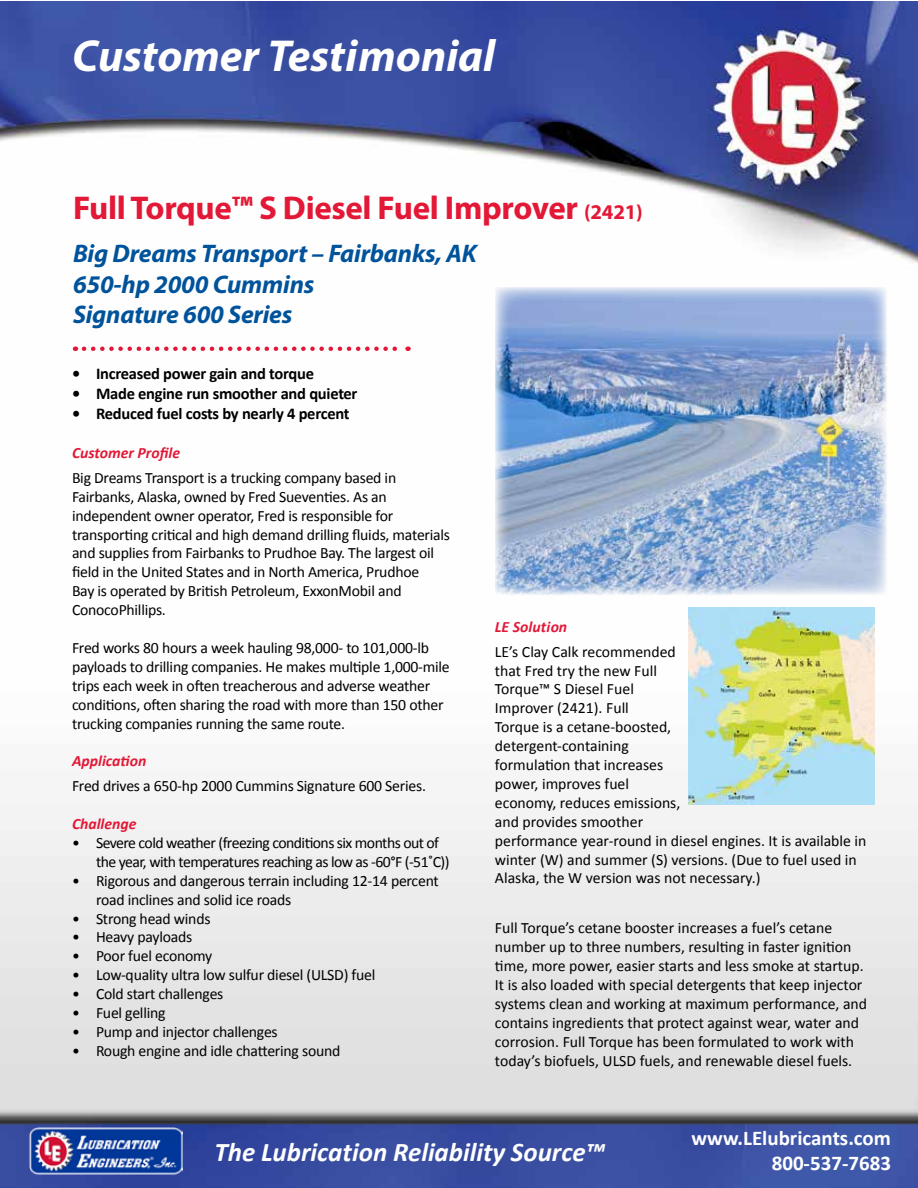
<style>
.page{position:relative;width:918px;height:1188px;background:#fff}
.page>*{position:absolute;margin:0;border:0;box-sizing:border-box;transform-origin:0 0}
.t1{font:italic 700 45px "Myriad Pro";color:#fff}
.t2{font:700 33px "Myriad Pro";letter-spacing:-.01em;color:#e31837}
.t3{font:italic 700 27px "Calibri";color:#fff}
.t4{font:italic 700 25.5px/30.6px "Myriad Pro";letter-spacing:-.01em;color:#00539b}
.t5{font:700 21px/25.2px "Calibri";color:#fff;text-align:right}
.t6{font:700 16.5px "Calibri";letter-spacing:-.015em;color:#000}
.t7{font:15.75px/18.9px "Calibri";letter-spacing:-.015em;color:#000}
.t8{font:15.75px/18.9px "Calibri";letter-spacing:-.035em;color:#000}
.t9{font:italic 700 15.75px "Calibri";color:#e31837}
.s1{font-size:21px}
</style>
<div class="page">
<img style="left:1px;top:1px;width:917px;height:1187px">
<svg style="left:84px;top:346px;width:325px;height:5px"></svg>
<img style="left:28px;top:1125px;width:154px;height:50px">
<img style="left:495px;top:287px;width:392px;height:308px">
<img style="left:688px;top:607px;width:187px;height:198px">
<h1 class="t1" style="left:72px;top:27px;width:425px">Customer Testimonial</h1>
<h2 class="t2" style="left:73px;top:187px;width:571px">Full Torque™ S Diesel Fuel Improver <span class="s1">(2421)</span></h2>
<h3 class="t4" style="left:73px;top:237px;width:405px">Big Dreams Transport – Fairbanks, AK<br>650-hp 2000 Cummins<br>Signature 600 Series</h3>
<p class="t6" style="left:72px;top:363px;width:244px">• Increased power gain and torque</p>
<p class="t6" style="left:72px;top:383px;width:287px">• Made engine run smoother and quieter</p>
<p class="t6" style="left:72px;top:403px;width:279px">• Reduced fuel costs by nearly 4 percent</p>
<p class="t9" style="left:72px;top:443px;width:110px">Customer Profile</p>
<p class="t7" style="left:72px;top:468px;width:380px">Big Dreams Transport is a trucking company based in Fairbanks, Alaska, owned by Fred Sueventies. As an independent owner operator, Fred is responsible for transporting critical and high demand drilling fluids, materials and supplies from Fairbanks to Prudhoe Bay. The largest oil field in the United States and in North America, Prudhoe<br>Bay is operated by British Petroleum, ExxonMobil and ConocoPhillips.</p>
<p class="t7" style="left:72px;top:638px;width:379px">Fred works 80 hours a week hauling 98,000- to 101,000-lb payloads to drilling companies. He makes multiple 1,000-mile trips each week in often treacherous and adverse weather conditions, often sharing the road with more than 150 other trucking companies running the same route.</p>
<p class="t9" style="left:72px;top:751px;width:76px">Application</p>
<p class="t7" style="left:72px;top:777px;width:356px">Fred drives a 650-hp 2000 Cummins Signature 600 Series.</p>
<p class="t9" style="left:72px;top:814px;width:66px">Challenge</p>
<p class="t8" style="left:96px;top:833px;width:355px;text-indent:-24px">• Severe cold weather (freezing conditions six months out of the year, with temperatures reaching as low as -60°F (-51˚C))</p>
<p class="t7" style="left:96px;top:871px;width:344px;text-indent:-24px">• Rigorous and dangerous terrain including 12-14 percent road inclines and solid ice roads</p>
<p class="t7" style="left:72px;top:909px;width:140px">• Strong head winds</p>
<p class="t7" style="left:72px;top:928px;width:122px">• Heavy payloads</p>
<p class="t7" style="left:72px;top:947px;width:142px">• Poor fuel economy</p>
<p class="t7" style="left:72px;top:966px;width:305px">• Low-quality ultra low sulfur diesel (ULSD) fuel</p>
<p class="t7" style="left:72px;top:984px;width:153px">• Cold start challenges</p>
<p class="t7" style="left:72px;top:1003px;width:95px">• Fuel gelling</p>
<p class="t7" style="left:72px;top:1022px;width:207px">• Pump and injector challenges</p>
<p class="t7" style="left:72px;top:1041px;width:270px">• Rough engine and idle chattering sound</p>
<p class="t9" style="left:495px;top:616px;width:74px">LE Solution</p>
<p class="t7" style="left:495px;top:642px;width:373px">LE’s Clay Calk recommended<br>that Fred try the new Full<br>Torque™ S Diesel Fuel<br>Improver (2421). Full<br>Torque is a cetane-boosted,<br>detergent-containing<br>formulation that increases<br>power, improves fuel<br>economy, reduces emissions,<br>and provides smoother<br>performance year-round in diesel engines. It is available in winter (W) and summer (S) versions. (Due to fuel used in<br>Alaska, the W version was not necessary.)</p>
<p class="t7" style="left:495px;top:919px;width:374px">Full Torque’s cetane booster increases a fuel’s cetane number up to three numbers, resulting in faster ignition time, more power, easier starts and less smoke at startup.<br>It is also loaded with special detergents that keep injector systems clean and working at maximum performance, and contains ingredients that protect against wear, water and corrosion. Full Torque has been formulated to work with today’s biofuels, ULSD fuels, and renewable diesel fuels.</p>
<h3 class="t3" style="left:214px;top:1135px;width:392px">The Lubrication Reliability Source™</h3>
<h3 class="t5" style="left:692px;top:1125px;width:201px">www.LElubricants.com<br>800-537-7683</h3>
</div>
